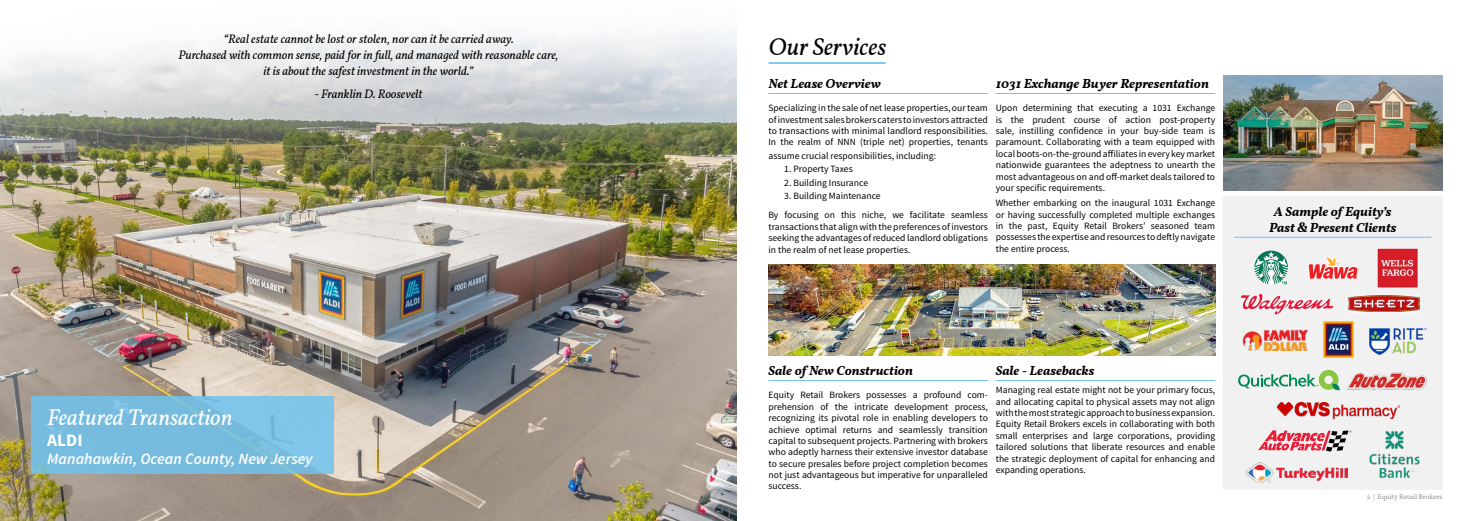
<style>
.page{position:relative;width:1474px;height:521px;background:#fff}
.page>*{position:absolute;margin:0;border:0;box-sizing:border-box;transform-origin:0 0}
.t1{font:italic 24.5px "Vollkorn";color:#000}
.t2{font:italic 22.75px "Vollkorn";color:#fff}
.t3{font:700 17.5px "Source Sans Pro";color:#fff}
.t4{font:italic 600 15.75px "Source Sans Pro";color:#fff}
.t5{font:italic 700 13.12px/15.8px "Vollkorn";color:#000;text-align:center}
.t6{font:italic 12.25px/15.8px "Vollkorn";color:#000;text-align:center}
.t7{font:9.62px/11.4px "Source Sans Pro";color:#000;text-align:justify}
.t8{font:7px "Vollkorn";color:#939598}
</style>
<div class="page">
<img style="left:0;top:32px;width:737px;height:489px">
<div style="left:32px;top:396px;width:301px;height:78px;background:#77bcde"></div>
<div style="left:1223px;top:196px;width:219px;height:293px;background:#f1f1f2"></div>
<img style="left:1223px;top:76px;width:219px;height:115px">
<img style="left:768px;top:265px;width:447px;height:91px">
<hr style="left:768px;top:62px;width:117px;height:2px;background:#6fc3ee">
<hr style="left:768px;top:93px;width:219px;height:1px;background:#6fc3ee">
<hr style="left:768px;top:380px;width:219px;height:1px;background:#6fc3ee">
<hr style="left:1234px;top:237px;width:197px;height:1px;background:#6fc3ee">
<hr style="left:995px;top:93px;width:220px;height:1px;background:#6fc3ee">
<hr style="left:995px;top:380px;width:220px;height:1px;background:#6fc3ee">
<svg style="left:1309px;top:257px;width:50px;height:22px"></svg>
<svg style="left:1254px;top:250px;width:34px;height:35px"></svg>
<svg style="left:1254px;top:251px;width:33px;height:33px"></svg>
<img style="left:1377px;top:248px;width:40px;height:40px">
<svg style="left:1240px;top:294px;width:93px;height:20px"></svg>
<svg style="left:1238px;top:370px;width:101px;height:20px"></svg>
<img style="left:1323px;top:321px;width:30px;height:36px">
<svg style="left:1358px;top:295px;width:53px;height:17px"></svg>
<img style="left:1348px;top:296px;width:71px;height:15px">
<svg style="left:1258px;top:430px;width:93px;height:21px"></svg>
<img style="left:1277px;top:403px;width:122px;height:16px">
<img style="left:1242px;top:329px;width:65px;height:21px">
<img style="left:1246px;top:462px;width:100px;height:20px">
<img style="left:1347px;top:373px;width:80px;height:17px">
<img style="left:1369px;top:431px;width:51px;height:48px">
<img style="left:1369px;top:329px;width:56px;height:25px">
<p class="t6" style="left:178px;top:31px;width:381px">“Real estate cannot be lost or stolen, nor can it be carried away.<br>Purchased with common sense, paid for in full, and managed with reasonable care, it is about the safest investment in the world.”</p>
<p class="t6" style="left:314px;top:87px;width:109px">- Franklin D. Roosevelt</p>
<h2 class="t2" style="left:47px;top:400px;width:187px">Featured Transaction</h2>
<h3 class="t3" style="left:47px;top:429px;width:37px">ALDI</h3>
<h3 class="t4" style="left:47px;top:449px;width:267px">Manahawkin, Ocean County, New Jersey</h3>
<h1 class="t1" style="left:768px;top:28px;width:119px">Our Services</h1>
<h3 class="t5" style="left:768px;top:76px;width:114px">Net Lease Overview</h3>
<p class="t7" style="left:768px;top:103px;width:221px">Specializing in the sale of net lease properties, our team of investment sales brokers caters to investors attracted to transactions with minimal landlord responsibilities.<br>In the realm of NNN (triple net) properties, tenants</p>
<p class="t7" style="left:768px;top:150px;width:169px">assume crucial responsibilities, including:</p>
<p class="t7" style="left:784px;top:163px;width:70px">1. Property Taxes</p>
<p class="t7" style="left:784px;top:177px;width:85px">2. Building Insurance</p>
<p class="t7" style="left:768px;top:187px;width:221px;line-height:19.2px;text-indent:16px">3. Building Maintenance<br>By focusing on this niche, we facilitate seamless</p>
<p class="t7" style="left:768px;top:221px;width:221px">transactions that align with the preferences of investors seeking the advantages of reduced landlord obligations in the realm of net lease properties.</p>
<h3 class="t5" style="left:995px;top:76px;width:215px">1031 Exchange Buyer Representation</h3>
<p class="t7" style="left:995px;top:103px;width:221px">Upon determining that executing a 1031 Exchange is the prudent course of action post-property sale, instilling confidence in your buy-side team is paramount. Collaborating with a team equipped with local boots-on-the-ground affiliates in every key market nationwide guarantees the adeptness to unearth the most advantageous on and off-market deals tailored to your specific requirements.</p>
<p class="t7" style="left:995px;top:197px;width:221px">Whether embarking on the inaugural 1031 Exchange or having successfully completed multiple exchanges in the past, Equity Retail Brokers’ seasoned team possesses the expertise and resources to deftly navigate the entire process.</p>
<h3 class="t5" style="left:768px;top:363px;width:146px">Sale of New Construction</h3>
<p class="t7" style="left:768px;top:390px;width:221px">Equity Retail Brokers possesses a profound com&shy;prehension of the intricate development process, recognizing its pivotal role in enabling developers to achieve optimal returns and seamlessly transition capital to subsequent projects. Partnering with brokers who adeptly harness their extensive investor database to secure presales before project completion becomes not just advantageous but imperative for unparalleled success.</p>
<h3 class="t5" style="left:995px;top:363px;width:100px">Sale - Leasebacks</h3>
<p class="t7" style="left:995px;top:384px;width:221px">Managing real estate might not be your primary focus, and allocating capital to physical assets may not align with the most strategic approach to business expansion.<br>Equity Retail Brokers excels in collaborating with both small enterprises and large corporations, providing tailored solutions that liberate resources and enable the strategic deployment of capital for enhancing and expanding operations.</p>
<h3 class="t5" style="left:1268px;top:204px;width:129px">A Sample of Equity’s<br>Past &amp; Present Clients</h3>
<p class="t8" style="left:1366px;top:491px;width:77px">2 | Equity Retail Brokers</p>
</div>
